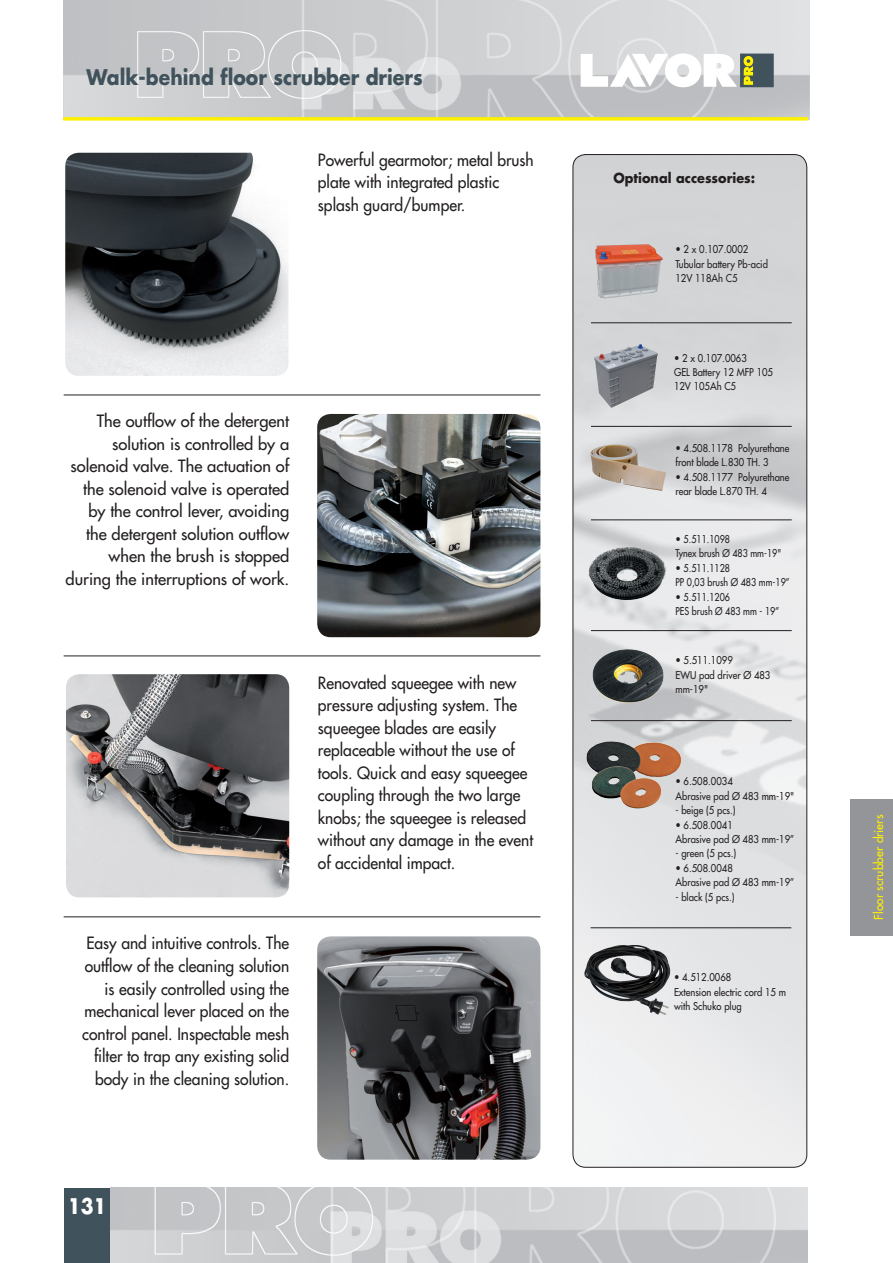
<style>
.page{position:relative;width:893px;height:1263px;background:#fff}
.page>*{position:absolute;margin:0;border:0;box-sizing:border-box;transform-origin:0 0}
.t1{font:700 21px "Futura Std";color:#40525b;scale:.9 1}
.t2{font:700 21px "Futura Std";color:#fff;scale:.9 1}
.t3{font:500 16.5px/22.5px "Futura Std";color:#231f20;scale:.95 1}
.t4{font:500 16.5px/22.5px "Futura Std";color:#231f20;text-align:right}
.t5{font:700 13.5px "Futura Std";color:#231f20;scale:.95 1}
.t6{font:500 12px "Futura Std";color:#fff101}
.t7{font:500 10.5px/14.4px "Futura Std";color:#231f20;scale:.9 1}
</style>
<div class="page">
<img style="left:64px;top:0;width:745px;height:119px">
<div style="left:64px;top:1188px;width:47px;height:75px;background:#40525b"></div>
<img style="left:111px;top:1188px;width:697px;height:75px">
<hr style="left:63px;top:117px;width:744px;height:3px;background:#fff101">
<svg style="left:581px;top:53px;width:156px;height:34px"></svg>
<div style="left:740px;top:54px;width:34px;height:33px;background:#40525b"></div>
<svg style="left:743px;top:56px;width:10px;height:29px"></svg>
<img style="left:573px;top:155px;width:234px;height:1012px">
<div style="left:573px;top:154px;width:234px;height:1014px;border:1px solid #231f20;border-radius:13px"></div>
<div style="left:850px;top:799px;width:43px;height:136px;background:#939598"></div>
<hr style="left:591px;top:323px;width:201px;height:1px;background:#231f20">
<hr style="left:591px;top:426px;width:201px;height:1px;background:#231f20">
<hr style="left:591px;top:520px;width:201px;height:1px;background:#231f20">
<hr style="left:591px;top:720px;width:201px;height:1px;background:#231f20">
<hr style="left:591px;top:630px;width:201px;height:1px;background:#231f20">
<hr style="left:64px;top:395px;width:476px;height:1px;background:#231f20">
<hr style="left:64px;top:655px;width:476px;height:1px;background:#231f20">
<hr style="left:64px;top:916px;width:476px;height:1px;background:#231f20">
<img style="left:590px;top:444px;width:76px;height:47px">
<img style="left:579px;top:740px;width:112px;height:73px">
<img style="left:586px;top:542px;width:84px;height:64px">
<img style="left:588px;top:642px;width:79px;height:65px">
<img style="left:65px;top:153px;width:223px;height:223px">
<img style="left:317px;top:414px;width:223px;height:223px">
<img style="left:595px;top:244px;width:68px;height:54px">
<img style="left:317px;top:936px;width:223px;height:224px">
<img style="left:66px;top:674px;width:223px;height:223px">
<img style="left:584px;top:945px;width:86px;height:70px">
<hr style="left:591px;top:927px;width:200px;height:1px;background:#231f20">
<img style="left:594px;top:344px;width:64px;height:64px">
<p class="t1" style="left:87px;top:63px;width:375px">Walk-behind floor scrubber driers</p>
<p class="t3" style="left:318px;top:149px;width:229px">Powerful gearmotor; metal brush plate with integrated plastic splash guard/bumper.</p>
<p class="t4" style="left:66px;top:410px;width:225px">The outflow of the detergent solution is controlled by a solenoid valve. The actuation of the solenoid valve is operated by the control lever, avoiding the detergent solution outflow when the brush is stopped during the interruptions of work.</p>
<p class="t3" style="left:82px;top:932px;width:219px;text-align:right">Easy and intuitive controls. The outflow of the cleaning solution is easily controlled using the mechanical lever placed on the control panel. Inspectable mesh filter to trap any existing solid body in the cleaning solution.</p>
<p class="t3" style="left:318px;top:672px;width:228px">Renovated squeegee with new pressure adjusting system. The squeegee blades are easily replaceable without the use of tools. Quick and easy squeegee coupling through the two large knobs; the squeegee is released without any damage in the event of accidental impact.</p>
<p class="t2" style="left:68px;top:1192px;width:45px">131</p>
<p class="t5" style="left:613px;top:168px;width:151px">Optional accessories:</p>
<p class="t7" style="left:675px;top:242px;width:104px">• 2 x 0.107.0002<br>Tubular battery Pb-acid<br>12V 118Ah C5</p>
<p class="t7" style="left:674px;top:351px;width:112px">• 2 x 0.107.0063<br>GEL Battery 12 MFP 105<br>12V 105Ah C5</p>
<p class="t7" style="left:675px;top:441px;width:128px">• 4.508.1178 Polyurethane front blade L.830 TH. 3</p>
<p class="t7" style="left:675px;top:470px;width:128px">• 4.508.1177 Polyurethane rear blade L.870 TH. 4</p>
<p class="t7" style="left:675px;top:532px;width:119px">• 5.511.1098<br>Tynex brush Ø 483 mm-19"</p>
<p class="t7" style="left:675px;top:561px;width:129px">• 5.511.1128<br>PP 0,03 brush Ø 483 mm-19”</p>
<p class="t7" style="left:675px;top:589px;width:117px">• 5.511.1206<br>PES brush Ø 483 mm - 19”</p>
<p class="t7" style="left:675px;top:653px;width:107px">• 5.511.1099<br>EWU pad driver Ø 483 mm-19"</p>
<p class="t7" style="left:675px;top:774px;width:134px">• 6.508.0034<br>Abrasive pad Ø 483 mm-19"</p>
<p class="t7" style="left:675px;top:803px;width:68px">- beige (5 pcs.)</p>
<p class="t7" style="left:675px;top:818px;width:134px">• 6.508.0041<br>Abrasive pad Ø 483 mm-19”</p>
<p class="t7" style="left:675px;top:846px;width:69px">- green (5 pcs.)</p>
<p class="t7" style="left:675px;top:861px;width:134px">• 6.508.0048<br>Abrasive pad Ø 483 mm-19”</p>
<p class="t7" style="left:675px;top:890px;width:67px">- black (5 pcs.)</p>
<p class="t7" style="left:674px;top:970px;width:126px">• 4.512.0068<br>Extension electric cord 15 m with Schuko plug</p>
<p class="t6" style="left:871px;top:920px;width:106px;rotate:-90deg">Floor scrubber driers</p>
</div>
